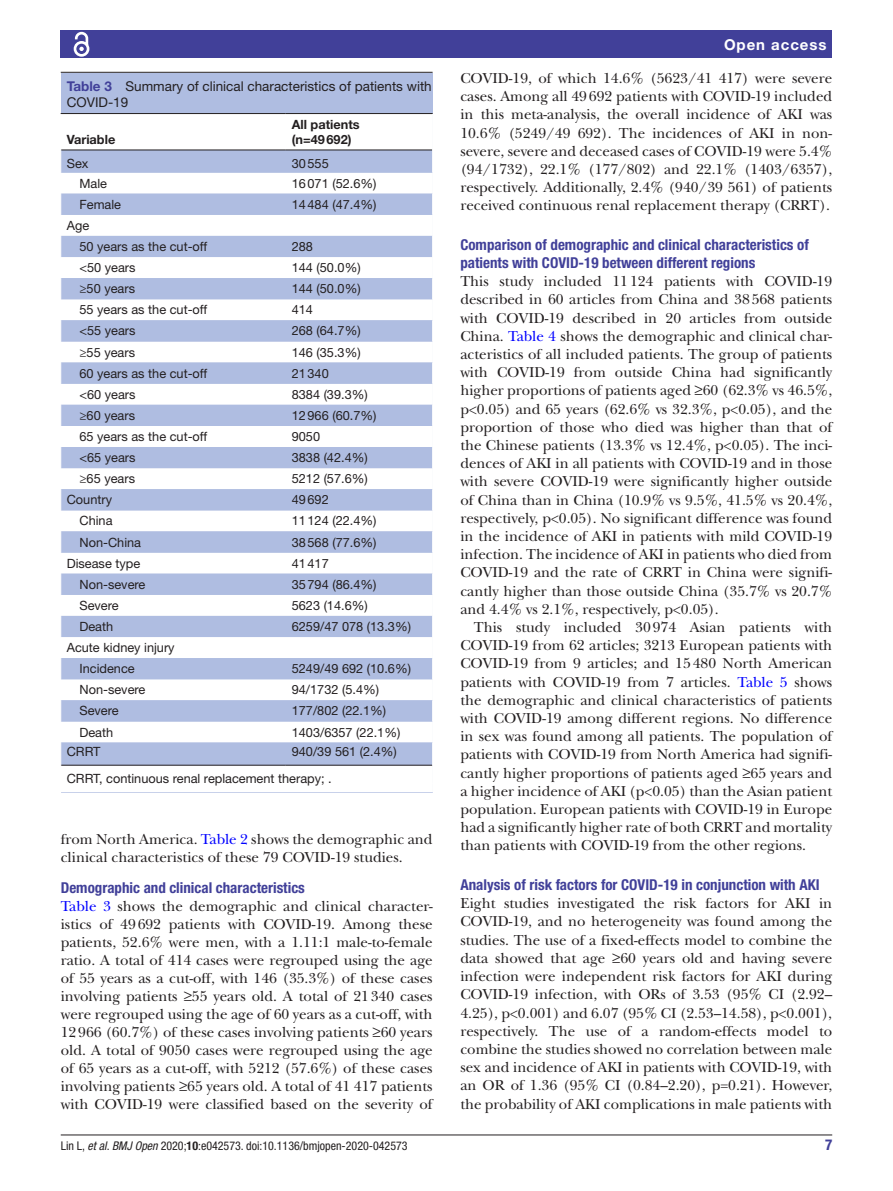
<style>
.page{position:relative;width:893px;height:1191px;background:#fff}
.page>*{position:absolute;margin:0;border:0;box-sizing:border-box;transform-origin:0 0}
.t1{font:15px/18.1px "New Baskerville";color:#231f20;text-align:justify}
.t2{font:700 condensed 15px/18px "Helvetica Neue LT Std";color:#414099}
.t3{font:700 15px "Helvetica Neue LT Std";letter-spacing:.065em;color:#fff}
.t4{font:13.5px/16.5px "Helvetica Neue LT Std";color:#231f20}
.t5{font:12.75px/21.1px "Helvetica Neue LT Std";color:#231f20}
.t6{font:700 12.75px/15.3px "Helvetica Neue LT Std";color:#231f20}
.t7{font:condensed 12px "Helvetica Neue LT Std";color:#231f20}
.s1{font-weight:700;color:#414099}
.s2{color:#00f}
.s3{font-style:italic}
.s4{font-weight:700}
</style>
<div class="page">
<hr style="left:61px;top:1134px;width:771px;height:1px;background:#231f20">
<div style="left:61px;top:31px;width:771px;height:27px;background:#414099"></div>
<svg style="left:73px;top:31px;width:17px;height:26px"></svg>
<div style="left:61px;top:73px;width:372px;height:719px;background:#afbde1"></div>
<hr style="left:61px;top:72px;width:372px;height:1px;background:#231f20">
<div style="left:61px;top:114px;width:371px;height:678px;background:#fff"></div>
<svg style="left:61px;top:151px;width:371px;height:614px"></svg>
<hr style="left:61px;top:113px;width:225px;height:1px;background:#231f20">
<hr style="left:61px;top:150px;width:225px;height:1px;background:#231f20">
<hr style="left:286px;top:113px;width:147px;height:1px;background:#231f20">
<hr style="left:286px;top:150px;width:146px;height:1px;background:#231f20">
<hr style="left:286px;top:765px;width:146px;height:1px;background:#231f20">
<hr style="left:61px;top:765px;width:225px;height:1px;background:#231f20">
<hr style="left:432px;top:114px;width:1px;height:36px;background:#fff">
<svg style="left:432px;top:150px;width:1px;height:642px"></svg>
<hr style="left:67px;top:782px;width:366px;height:2px;background:#fff">
<p class="t4" style="left:67px;top:77px;width:367px"><span class="s1">Table 3</span> Summary of clinical characteristics of patients with<br>COVID-19</p>
<p class="t6" style="left:67px;top:131px;width:50px">Variable</p>
<p class="t6" style="left:292px;top:116px;width:69px">All patients (n=49692)</p>
<p class="t5" style="left:67px;top:153px;width:23px">Sex</p>
<p class="t5" style="left:292px;top:153px;width:39px">30555</p>
<p class="t5" style="left:80px;top:172px;width:29px">Male</p>
<p class="t5" style="left:292px;top:172px;width:86px">16071 (52.6%)</p>
<p class="t5" style="left:80px;top:193px;width:43px">Female</p>
<p class="t5" style="left:292px;top:193px;width:86px">14484 (47.4%)</p>
<p class="t5" style="left:80px;top:215px;width:129px;text-indent:-13px">Age<br>50 years as the cut-off</p>
<p class="t5" style="left:292px;top:236px;width:23px">288</p>
<p class="t5" style="left:80px;top:257px;width:58px">&lt;50 years</p>
<p class="t5" style="left:292px;top:257px;width:70px">144 (50.0%)</p>
<p class="t5" style="left:80px;top:278px;width:57px">≥50 years</p>
<p class="t5" style="left:292px;top:278px;width:70px">144 (50.0%)</p>
<p class="t5" style="left:80px;top:299px;width:129px">55 years as the cut-off</p>
<p class="t5" style="left:292px;top:299px;width:23px">414</p>
<p class="t5" style="left:80px;top:320px;width:58px">&lt;55 years</p>
<p class="t5" style="left:292px;top:320px;width:70px">268 (64.7%)</p>
<p class="t5" style="left:80px;top:341px;width:57px">≥55 years</p>
<p class="t5" style="left:292px;top:341px;width:70px">146 (35.3%)</p>
<p class="t5" style="left:80px;top:362px;width:129px">60 years as the cut-off</p>
<p class="t5" style="left:292px;top:362px;width:39px">21340</p>
<p class="t5" style="left:80px;top:383px;width:58px">&lt;60 years</p>
<p class="t5" style="left:292px;top:383px;width:78px">8384 (39.3%)</p>
<p class="t5" style="left:80px;top:404px;width:57px">≥60 years</p>
<p class="t5" style="left:292px;top:404px;width:86px">12966 (60.7%)</p>
<p class="t5" style="left:80px;top:426px;width:129px">65 years as the cut-off</p>
<p class="t5" style="left:292px;top:426px;width:30px">9050</p>
<p class="t5" style="left:80px;top:447px;width:58px">&lt;65 years</p>
<p class="t5" style="left:292px;top:447px;width:78px">3838 (42.4%)</p>
<p class="t5" style="left:80px;top:468px;width:57px">≥65 years</p>
<p class="t5" style="left:292px;top:468px;width:78px">5212 (57.6%)</p>
<p class="t5" style="left:67px;top:489px;width:47px">Country</p>
<p class="t5" style="left:292px;top:489px;width:39px">49692</p>
<p class="t5" style="left:80px;top:510px;width:35px">China</p>
<p class="t5" style="left:292px;top:510px;width:86px">11124 (22.4%)</p>
<p class="t5" style="left:80px;top:531px;width:63px">Non-China</p>
<p class="t5" style="left:292px;top:531px;width:86px">38568 (77.6%)</p>
<p class="t5" style="left:67px;top:552px;width:75px">Disease type</p>
<p class="t5" style="left:292px;top:552px;width:39px">41417</p>
<p class="t5" style="left:80px;top:573px;width:67px">Non-severe</p>
<p class="t5" style="left:292px;top:573px;width:86px">35794 (86.4%)</p>
<p class="t5" style="left:80px;top:594px;width:41px">Severe</p>
<p class="t5" style="left:292px;top:594px;width:78px">5623 (14.6%)</p>
<p class="t5" style="left:80px;top:615px;width:35px">Death</p>
<p class="t5" style="left:292px;top:615px;width:121px">6259/47 078 (13.3%)</p>
<p class="t5" style="left:80px;top:637px;width:97px;text-indent:-13px">Acute kidney injury<br>Incidence</p>
<p class="t5" style="left:292px;top:658px;width:121px">5249/49 692 (10.6%)</p>
<p class="t5" style="left:80px;top:679px;width:67px">Non-severe</p>
<p class="t5" style="left:292px;top:679px;width:89px">94/1732 (5.4%)</p>
<p class="t5" style="left:80px;top:700px;width:41px">Severe</p>
<p class="t5" style="left:292px;top:700px;width:96px">177/802 (22.1%)</p>
<p class="t5" style="left:80px;top:721px;width:35px">Death</p>
<p class="t5" style="left:292px;top:721px;width:110px">1403/6357 (22.1%)</p>
<p class="t5" style="left:67px;top:741px;width:35px">CRRT</p>
<p class="t5" style="left:67px;top:738px;width:332px;line-height:27.2px;text-indent:225px">940/39 561 (2.4%)<br>CRRT, continuous renal replacement therapy; .</p>
<p class="t1" style="left:61px;top:830px;width:373px">from North America. <span class="s2">Table 2</span> shows the demographic and clinical characteristics of these 79 COVID-19 studies.</p>
<p class="t2" style="left:61px;top:878px;width:246px">Demographic and clinical characteristics</p>
<p class="t1" style="left:61px;top:897px;width:373px"><span class="s2">Table 3</span> shows the demographic and clinical character&shy;istics of 49692 patients with COVID-19. Among these patients, 52.6% were men, with a 1.11:1 male-to-female ratio. A total of 414 cases were regrouped using the age of 55 years as a cut-off, with 146 (35.3%) of these cases involving patients ≥55 years old. A total of 21340 cases were regrouped using the age of 60 years as a cut-off, with 12966 (60.7%) of these cases involving patients ≥60 years old. A total of 9050 cases were regrouped using the age of 65 years as a cut-off, with 5212 (57.6%) of these cases involving patients ≥65 years old. A total of 41 417 patients with COVID-19 were classified based on the severity of</p>
<p class="t3" style="left:724px;top:35px;width:104px">Open access</p>
<p class="t1" style="left:460px;top:69px;width:373px">COVID-19, of which 14.6% (5623/41 417) were severe cases. Among all 49692 patients with COVID-19 included in this meta-analysis, the overall incidence of AKI was 10.6% (5249/49 692). The incidences of AKI in non&shy;severe, severe and deceased cases of COVID-19 were 5.4% (94/1732), 22.1% (177/802) and 22.1% (1403/6357), respectively. Additionally, 2.4% (940/39 561) of patients received continuous renal replacement therapy (CRRT).</p>
<p class="t2" style="left:460px;top:235px;width:350px">Comparison of demographic and clinical characteristics of patients with COVID-19 between different regions</p>
<p class="t1" style="left:460px;top:272px;width:373px">This study included 11124 patients with COVID-19 described in 60 articles from China and 38568 patients with COVID-19 described in 20 articles from outside China. <span class="s2">Table 4</span> shows the demographic and clinical char&shy;acteristics of all included patients. The group of patients with COVID-19 from outside China had significantly higher proportions of patients aged ≥60 (62.3% vs 46.5%, p&lt;0.05) and 65 years (62.6% vs 32.3%, p&lt;0.05), and the proportion of those who died was higher than that of the Chinese patients (13.3% vs 12.4%, p&lt;0.05). The inci&shy;dences of AKI in all patients with COVID-19 and in those with severe COVID-19 were significantly higher outside of China than in China (10.9% vs 9.5%, 41.5% vs 20.4%, respectively, p&lt;0.05). No significant difference was found in the incidence of AKI in patients with mild COVID-19 infection. The incidence of AKI in patients who died from COVID-19 and the rate of CRRT in China were signifi&shy;cantly higher than those outside China (35.7% vs 20.7% and 4.4% vs 2.1%, respectively, p&lt;0.05).</p>
<p class="t1" style="left:460px;top:618px;width:373px;text-indent:14px">This study included 30974 Asian patients with COVID-19 from 62 articles; 3213 European patients with COVID-19 from 9 articles; and 15480 North American patients with COVID-19 from 7 articles. <span class="s2">Table 5</span> shows the demographic and clinical characteristics of patients with COVID-19 among different regions. No difference in sex was found among all patients. The population of patients with COVID-19 from North America had signifi&shy;cantly higher proportions of patients aged ≥65 years and a higher incidence of AKI (p&lt;0.05) than the Asian patient population. European patients with COVID-19 in Europe had a significantly higher rate of both CRRT and mortality than patients with COVID-19 from the other regions.</p>
<p class="t2" style="left:460px;top:875px;width:361px">Analysis of risk factors for COVID-19 in conjunction with AKI</p>
<p class="t1" style="left:460px;top:894px;width:373px">Eight studies investigated the risk factors for AKI in COVID-19, and no heterogeneity was found among the studies. The use of a fixed-effects model to combine the data showed that age ≥60 years old and having severe infection were independent risk factors for AKI during COVID-19 infection, with ORs of 3.53 (95% CI (2.92– 4.25), p&lt;0.001) and 6.07 (95% CI (2.53–14.58), p&lt;0.001), respectively. The use of a random-effects model to combine the studies showed no correlation between male sex and incidence of AKI in patients with COVID-19, with an OR of 1.36 (95% CI (0.84–2.20), p=0.21). However, the probability of AKI complications in male patients with</p>
<p class="t7" style="left:61px;top:1138px;width:348px">Lin L, <span class="s3">et al</span>. <span class="s3">BMJ Open</span> 2020;<span class="s4">10</span>:e042573. doi:10.1136/bmjopen-2020-042573</p>
<p class="t2" style="left:825px;top:1135px;width:9px">7</p>
</div>
